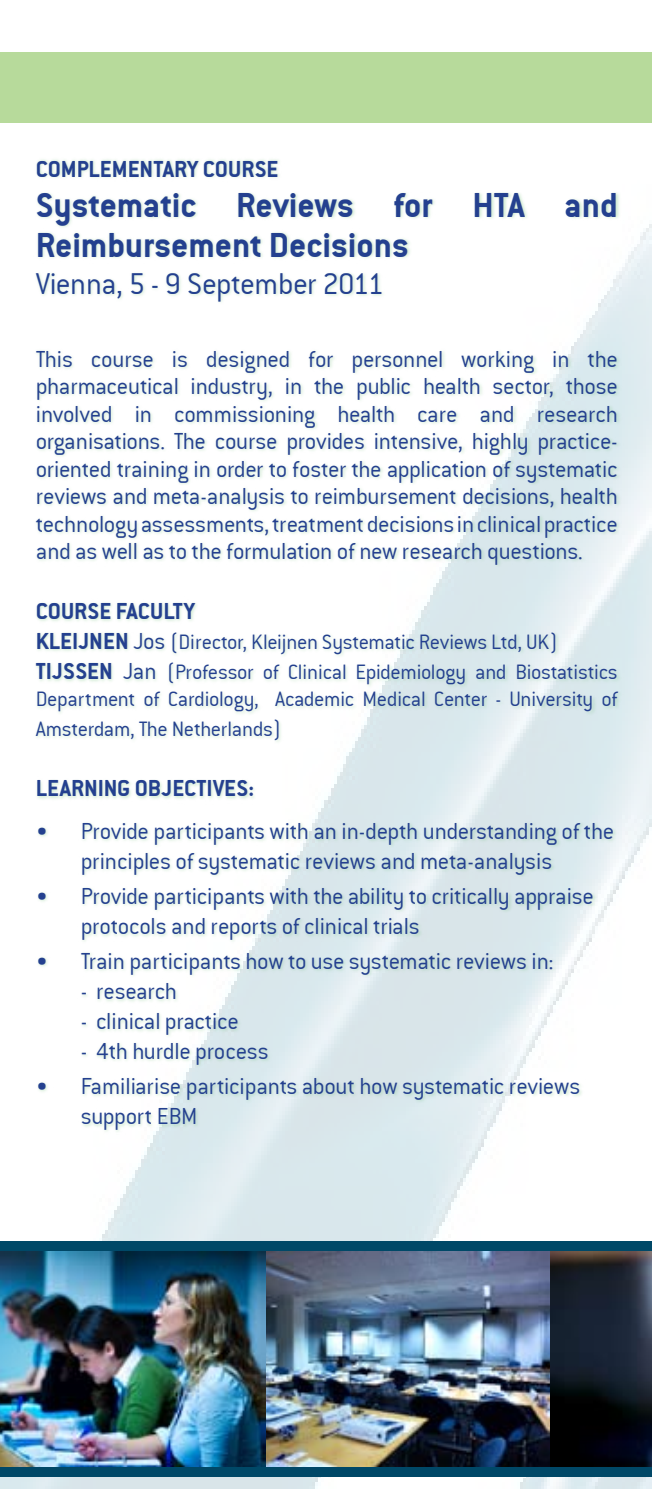
<style>
.page{position:relative;width:652px;height:1489px;background:#fff}
.page>*{position:absolute;margin:0;border:0;box-sizing:border-box;transform-origin:0 0}
.t1{font:37.5px/40px "Conduit ITCTT Bold";color:#24408f}
.t2{font:32.5px "Conduit ITCTT Light";letter-spacing:-.02em;color:#24408f}
.t3{font:25px/27.5px "Conduit ITCTT Light";letter-spacing:-.01em;color:#24408f}
.t4{font:25px "Conduit ITCTT Bold";color:#24408f}
.t5{font:22.5px/30px "Conduit ITCTT Light";letter-spacing:-.015em;color:#24408f}
.s1{font-family:"Conduit ITCTT Bold";font-size:25px}
.s2{font-size:25px}
</style>
<div class="page">
<img style="left:0;top:224px;width:652px;height:1264px">
<div style="left:0;top:1241px;width:652px;height:235px;background:#004867"></div>
<img style="left:0;top:1251px;width:652px;height:214px">
<div style="left:0;top:52px;width:652px;height:71px;background:#b7da9b"></div>
<div style="left:33px;top:157px;width:590px;height:977px;background:#41ad49;opacity:.27"></div>
<p class="t4" style="left:36px;top:153px;width:244px">COMPLEMENTARY COURSE</p>
<h1 class="t1" style="left:36px;top:184px;width:583px">Systematic Reviews for HTA and<br>Reimbursement Decisions</h1>
<h2 class="t2" style="left:36px;top:264px;width:350px">Vienna, 5 - 9 September 2011</h2>
<p class="t3" style="left:36px;top:344px;width:584px;text-align:justify">This course is designed for personnel working in the pharmaceutical industry, in the public health sector, those involved in commissioning health care and research organisations. The course provides intensive, highly practice&shy;oriented training in order to foster the application of systematic reviews and meta-analysis to reimbursement decisions, health technology assessments, treatment decisions in clinical practice and as well as to the formulation of new research questions.</p>
<p class="t4" style="left:36px;top:596px;width:161px">COURSE FACULTY</p>
<p class="t5" style="left:36px;top:626px;width:584px"><span class="s1">KLEIJNEN</span> <span class="s2">Jos</span> (Director, Kleijnen Systematic Reviews Ltd, UK)<br><span class="s1">TIJSSEN</span> <span class="s2">Jan</span> (Professor of Clinical Epidemiology and Biostatistics</p>
<p class="t5" style="left:36px;top:683px;width:583px">Department of Cardiology, Academic Medical Center - University of<br>Amsterdam, The Netherlands)</p>
<p class="t4" style="left:36px;top:773px;width:220px">LEARNING OBJECTIVES:</p>
<p class="t3" style="left:81px;top:815px;width:535px;line-height:30px">Provide participants with an in-depth understanding of the principles of systematic reviews and meta-analysis</p>
<p class="t3" style="left:81px;top:880px;width:515px;line-height:30px">Provide participants with the ability to critically appraise protocols and reports of clinical trials</p>
<p class="t3" style="left:81px;top:946px;width:474px">Train participants how to use systematic reviews in:</p>
<p class="t3" style="left:81px;top:976px;width:98px">- research</p>
<p class="t3" style="left:81px;top:1006px;width:160px">- clinical practice</p>
<p class="t3" style="left:81px;top:1032px;width:501px;line-height:35px">- 4th hurdle process<br>Familiarise participants about how systematic reviews</p>
<p class="t3" style="left:81px;top:1101px;width:118px">support EBM</p>
<p class="t3" style="left:36px;top:816px;width:14px">•</p>
<p class="t3" style="left:36px;top:881px;width:14px">•</p>
<p class="t3" style="left:36px;top:946px;width:14px">•</p>
<p class="t3" style="left:36px;top:1071px;width:14px">•</p>
</div>
